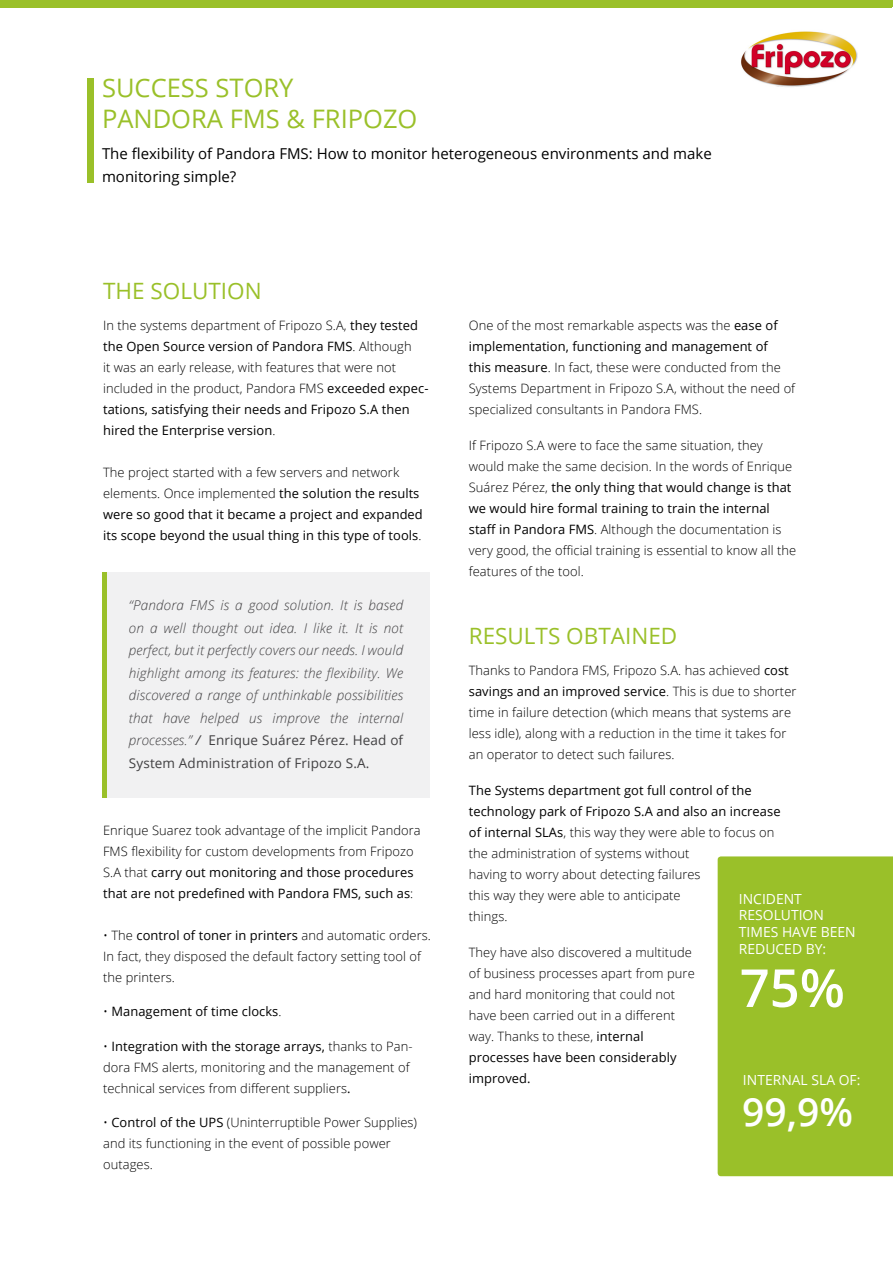
<style>
.page{position:relative;width:893px;height:1263px;background:#fff}
.page>*{position:absolute;margin:0;border:0;box-sizing:border-box;transform-origin:0 0}
.t1{font:600 52.5px "Open Sans";color:#fff}
.t2{font:600 39px "Open Sans";color:#fff}
.t3{font:25.5px/30.6px "Open Sans";color:#9ac029}
.t4{font:22.5px "Open Sans";color:#9ac029}
.t5{font:15px/22.5px "Open Sans";color:#000}
.t6{font:13.95px/16.6px "Open Sans";color:#fff}
.TEXTO_BRUTO{font:italic 300 13.5px/22.5px "Open Sans";letter-spacing:.01em;color:#414042;text-align:justify}
.texto_bruto{font:300 12.9px/21px "Open Sans";letter-spacing:.005em;color:#000}
.texto_bruto-2{font:12.9px/21px "Open Sans";letter-spacing:.005em;color:#000}
.s1{font-weight:300}
.s2{font-weight:400}
.s3{font-weight:400;font-style:normal}
</style>
<div class="page">
<div style="left:87px;top:78px;width:6px;height:104px;background:#9ac029"></div>
<img style="left:741px;top:31px;width:117px;height:56px">
<div style="left:0;top:0;width:893px;height:7px;background:#9ac029"></div>
<div style="left:1px;top:1px;width:891px;height:7px;background:#9ac029"></div>
<div style="left:107px;top:572px;width:323px;height:226px;background:#f1f1f2"></div>
<div style="left:102px;top:572px;width:5px;height:226px;background:#9ac029"></div>
<div style="left:718px;top:856px;width:175px;height:320px;background:#9ac029"></div>
<h3 class="t3" style="left:102px;top:72px;width:317px">SUCCESS STORY<br>PANDORA FMS &amp; FRIPOZO</h3>
<p class="t5" style="left:102px;top:142px;width:611px">The flexibility of Pandora FMS: How to monitor heterogeneous environments and make monitoring simple?</p>
<p class="t4" style="left:103px;top:275px;width:160px">THE SOLUTION</p>
<p class="texto_bruto-2" style="left:103px;top:315px;width:327px"><span class="s1">In the systems department of Fripozo S.A,</span> they tested the Open Source version of Pandora FMS<span class="s1">. Although<br>it was an early release, with features that were not included in the product, Pandora FMS</span> exceeded expec&shy;tations, satisfying their needs and Fripozo S.A then hired the Enterprise version<span class="s1">.</span></p>
<p class="texto_bruto-2" style="left:103px;top:462px;width:321px"><span class="s1">The project started with a few servers and network elements. Once implemented</span> the solution the results were so good that it became a project and expanded its scope beyond the usual thing in this type of tools<span class="s1">.</span></p>
<p class="TEXTO_BRUTO" style="left:129px;top:593px;width:276px">“Pandora FMS is a good solution. It is based on a well thought out idea. I like it. It is not perfect, but it perfectly covers our needs. I would highlight among its features: the flexibility. We discovered a range of unthinkable possibilities that have helped us improve the internal processes.” <span class="s2">/</span> <span class="s3">Enrique Suárez Pérez. Head of System Administration of Fripozo S.A.</span></p>
<p class="texto_bruto" style="left:103px;top:819px;width:319px">Enrique Suarez took advantage of the implicit Pandora FMS flexibility for custom developments from Fripozo S.A that <span class="s2">carry out monitoring and those procedures that are not predefined with Pandora FMS, such as</span>:</p>
<p class="texto_bruto" style="left:103px;top:924px;width:329px">• The <span class="s2">control of toner in printers</span> and automatic orders.<br>In fact, they disposed the default factory setting tool of the printers.</p>
<p class="texto_bruto-2" style="left:103px;top:1000px;width:180px"><span class="s1">•</span> Management of time clocks<span class="s1">.</span></p>
<p class="texto_bruto" style="left:103px;top:1035px;width:311px">• <span class="s2">Integration with the storage arrays,</span> thanks to Pan&shy;dora FMS alerts, monitoring and the management of technical services from different suppliers<span class="s2">.</span></p>
<p class="texto_bruto" style="left:103px;top:1111px;width:316px">• <span class="s2">Control of the UPS</span> (Uninterruptible Power Supplies) and its functioning in the event of possible power outages.</p>
<p class="texto_bruto" style="left:469px;top:315px;width:328px">One of the most remarkable aspects was the <span class="s2">ease of implementation, functioning and management of<br>this measure</span>. In fact, these were conducted from the Systems Department in Fripozo S.A, without the need of specialized consultants in Pandora FMS.</p>
<p class="texto_bruto" style="left:469px;top:435px;width:329px">If Fripozo S.A were to face the same situation, they would make the same decision. In the words of Enrique Suárez Pérez, <span class="s2">the only thing that would change is that we would hire formal training to train the internal staff in Pandora FMS</span>. Although the documentation is very good, the official training is essential to know all the features of the tool.</p>
<p class="t4" style="left:469px;top:620px;width:210px">RESULTS OBTAINED</p>
<p class="texto_bruto" style="left:469px;top:660px;width:329px">Thanks to Pandora FMS, Fripozo S.A. has achieved <span class="s2">cost savings and an improved service</span>. This is due to shorter time in failure detection (which means that systems are less idle), along with a reduction in the time it takes for an operator to detect such failures.</p>
<p class="texto_bruto" style="left:469px;top:780px;width:313px"><span class="s2">The Systems department got full control of the technology park of Fripozo S.A and also an increase of internal SLAs</span>, this way they were able to focus on the administration of systems without<br>having to worry about detecting failures<br>this way they were able to anticipate<br>things.</p>
<p class="texto_bruto" style="left:469px;top:942px;width:227px">They have also discovered a multitude of business processes apart from pure and hard monitoring that could not have been carried out in a different way. Thanks to these, <span class="s2">internal processes have been considerably improved.</span></p>
<p class="t6" style="left:739px;top:890px;width:118px">INCIDENT<br>RESOLUTION<br>TIMES HAVE BEEN<br>REDUCED BY:</p>
<p class="t1" style="left:740px;top:952px;width:107px">75%</p>
<p class="t6" style="left:743px;top:1071px;width:119px">INTERNAL SLA OF:</p>
<p class="t2" style="left:742px;top:1085px;width:112px">99,9%</p>
</div>
